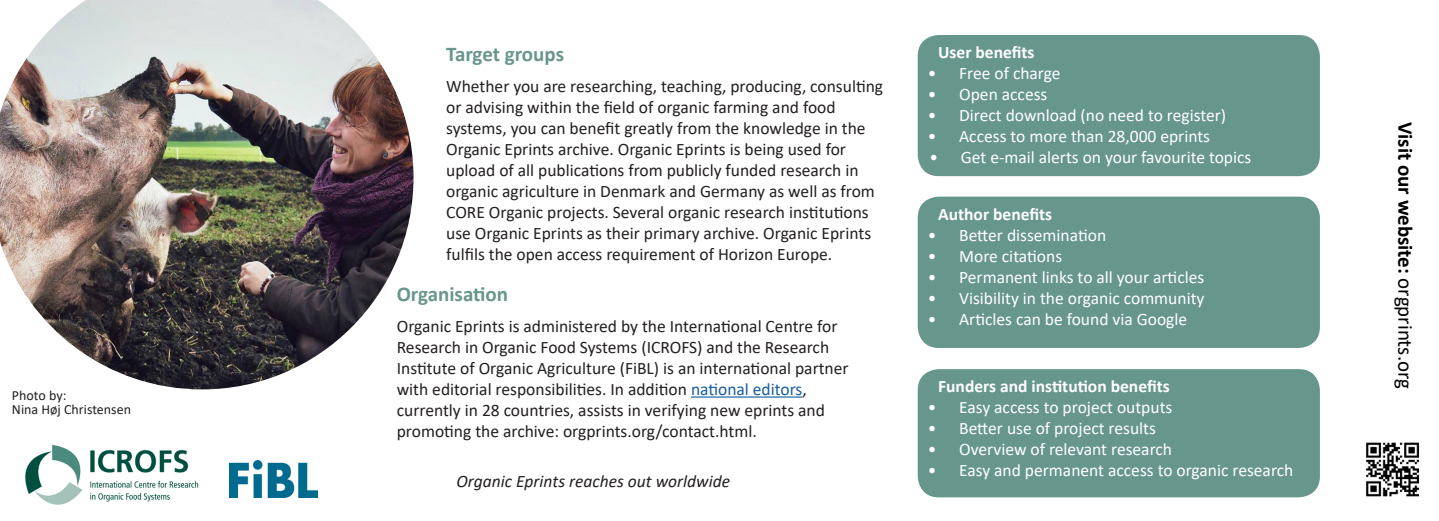
<style>
.page{position:relative;width:1439px;height:521px;background:#fff}
.page>*{position:absolute;margin:0;border:0;box-sizing:border-box;transform-origin:0 0}
.t1{font:700 21px "Calibri";color:#000}
.t2{font:700 21px "Calibri";color:#67968c}
.t3{font:17.5px/21px "Calibri";color:#231f20}
.t4{font:17.5px "Calibri";color:#fff}
.t5{font:700 17.5px "Calibri";color:#fff}
.t6{font:italic 17.5px "Calibri";color:#231f20}
.t7{font:14px "Calibri";color:#231f20}
.s1{color:#175d9e}
.s2{font-weight:400}
</style>
<div class="page">
<hr style="left:691px;top:396px;width:111px;height:2px;background:#175d9e">
<img style="left:0;top:0;width:413px;height:389px">
<img style="left:25px;top:444px;width:174px;height:61px">
<img style="left:229px;top:461px;width:88px;height:36px">
<div style="left:917px;top:35px;width:403px;height:141px;background:#67968c;border-radius:21px"></div>
<div style="left:917px;top:197px;width:403px;height:151px;background:#67968c;border-radius:21px"></div>
<img style="left:1366px;top:442px;width:54px;height:55px">
<div style="left:917px;top:369px;width:403px;height:128px;background:#67968c;border-radius:21px"></div>
<p class="t7" style="left:12px;top:385px;width:56px">Photo by:</p>
<p class="t7" style="left:12px;top:399px;width:121px">Nina Høj Christensen</p>
<p class="t2" style="left:446px;top:39px;width:119px">Target groups</p>
<p class="t3" style="left:446px;top:75px;width:438px">Whether you are researching, teaching, producing, consulting or advising within the field of organic farming and food systems, you can benefit greatly from the knowledge in the Organic Eprints archive. Organic Eprints is being used for upload of all publications from publicly funded research in organic agriculture in Denmark and Germany as well as from CORE Organic projects. Several organic research institutions use Organic Eprints as their primary archive. Organic Eprints fulfils the open access requirement of Horizon Europe.</p>
<p class="t2" style="left:397px;top:279px;width:113px">Organisation</p>
<p class="t3" style="left:397px;top:315px;width:453px">Organic Eprints is administered by the International Centre for Research in Organic Food Systems (ICROFS) and the Research Institute of Organic Agriculture (FiBL) is an international partner with editorial responsibilities. In addition <span class="s1">national editors</span>, currently in 28 countries, assists in verifying new eprints and promoting the archive: orgprints.org/contact.html.</p>
<p class="t6" style="left:456px;top:469px;width:275px">Organic Eprints reaches out worldwide</p>
<p class="t5" style="left:938px;top:40px;width:98px">User benefits</p>
<p class="t4" style="left:927px;top:61px;width:134px">• Free of charge</p>
<p class="t4" style="left:927px;top:82px;width:121px">• Open access</p>
<p class="t4" style="left:927px;top:103px;width:300px">• Direct download (no need to register)</p>
<p class="t4" style="left:927px;top:124px;width:284px">• Access to more than 28,000 eprints</p>
<p class="t4" style="left:929px;top:145px;width:323px">• Get e-mail alerts on your favourite topics</p>
<p class="t5" style="left:938px;top:201px;width:116px">Author benefits</p>
<p class="t4" style="left:927px;top:223px;width:180px">• Better dissemination</p>
<p class="t4" style="left:927px;top:244px;width:136px">• More citations</p>
<p class="t4" style="left:927px;top:265px;width:278px">• Permanent links to all your articles</p>
<p class="t4" style="left:927px;top:286px;width:278px">• Visibility in the organic community</p>
<p class="t4" style="left:927px;top:307px;width:261px">• Articles can be found via Google</p>
<p class="t5" style="left:938px;top:374px;width:233px">Funders and institution benefits</p>
<p class="t4" style="left:927px;top:395px;width:246px">• Easy access to project outputs</p>
<p class="t4" style="left:927px;top:416px;width:230px">• Better use of project results</p>
<p class="t4" style="left:927px;top:437px;width:246px">• Overview of relevant research</p>
<p class="t4" style="left:927px;top:458px;width:367px">• Easy and permanent access to organic research</p>
<p class="t1" style="left:1420px;top:122px;width:269px;rotate:90deg">Visit our website: <span class="s2">orgprints.org</span></p>
</div>
